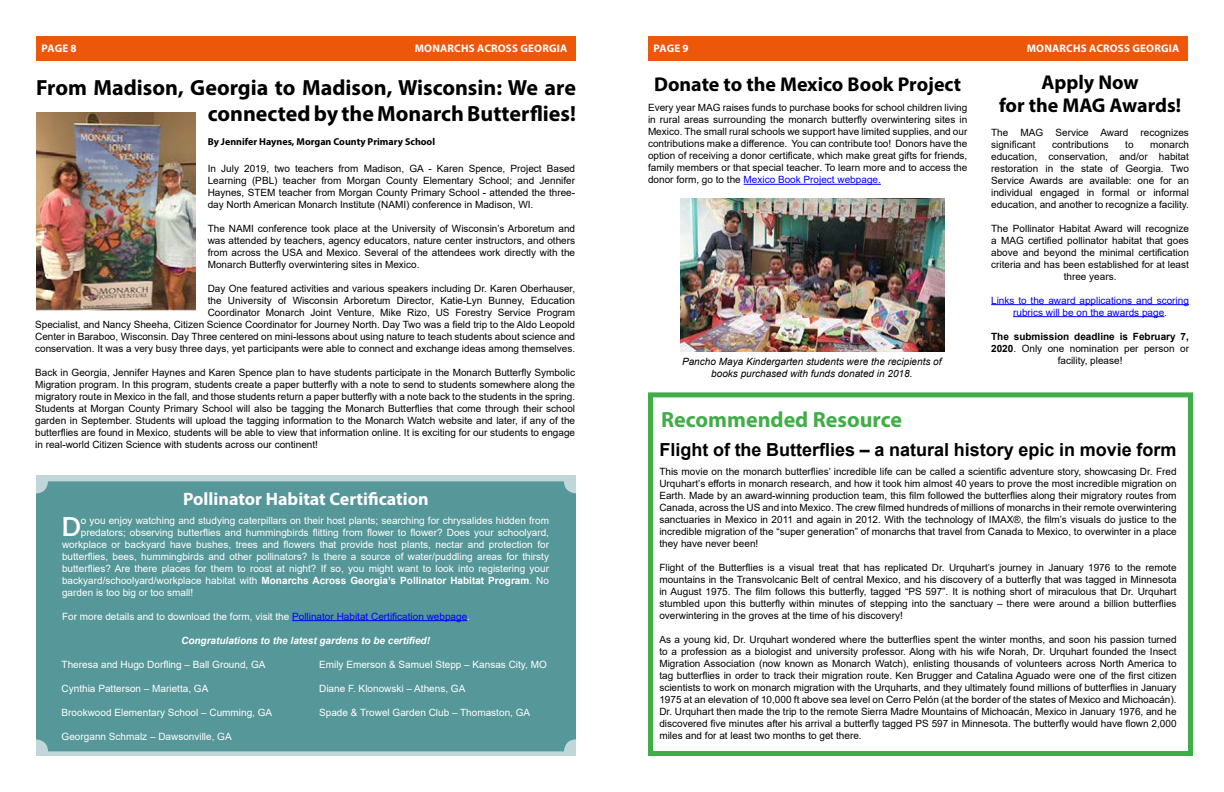
<style>
.page{position:relative;width:1224px;height:792px;background:#fff}
.page>*{position:absolute;margin:0;border:0;box-sizing:border-box;transform-origin:0 0}
.t1{font:27.5px "Berlin Sans FB";color:#fff}
.t2{font:700 22px/26px "Myriad Pro";color:#000;text-align:right}
.t3{font:700 22px "Myriad Pro";color:#41ad49}
.t4{font:700 20px/23px "Myriad Pro";color:#000;text-align:center}
.t5{font:700 18px "Arial";color:#000}
.t6{font:700 18px "Myriad Pro";color:#fff}
.t7{font:700 11px "Myriad Pro";letter-spacing:.02em;color:#fcfeff}
.t8{font:10px/12px "Arial";color:#000;text-align:justify}
.t9{font:10px "Arial";color:#fff}
.t10{font:700 10px "Arial";color:#fff}
.t11{font:italic 10px/12px "Arial";color:#000;text-align:center}
.t12{font:10px/12px "Arial";color:#00f;text-align:center}
.t13{font:italic 700 10px "Arial";color:#fff}
.t14{font:700 10px "Myriad Pro";color:#000}
.s1{font-weight:400}
.s2{color:#00f}
.s3{color:#000}
.s4{font-weight:700}
</style>
<div class="page">
<img style="left:36px;top:112px;width:160px;height:199px">
<div style="left:36px;top:476px;width:540px;height:280px;background:linear-gradient(to right,#c1d6d8,#c1d6d8)"></div>
<div style="left:36px;top:481px;width:540px;height:270px;background:#569799;border-radius:12px"></div>
<hr style="left:292px;top:620px;width:175px;height:1px;background:#00f">
<div style="left:648px;top:392px;width:545px;height:364px;border:5px solid #41ad49"></div>
<hr style="left:991px;top:304px;width:198px;height:1px;background:#00f">
<hr style="left:1013px;top:316px;width:151px;height:1px;background:#00f">
<hr style="left:744px;top:184px;width:137px;height:1px;background:#00f">
<img style="left:680px;top:198px;width:265px;height:153px">
<div style="left:36px;top:36px;width:540px;height:25px;background:#ec570a"></div>
<div style="left:648px;top:36px;width:540px;height:25px;background:#ec570a"></div>
<p class="t7" style="left:42px;top:41px;width:37px">PAGE 8</p>
<p class="t7" style="left:415px;top:41px;width:154px">MONARCHS ACROSS GEORGIA</p>
<p class="t7" style="left:654px;top:41px;width:37px">PAGE 9</p>
<p class="t7" style="left:1027px;top:41px;width:154px">MONARCHS ACROSS GEORGIA</p>
<h2 class="t2" style="left:36px;top:74px;width:542px">From Madison, Georgia to Madison, Wisconsin: We are connected by the Monarch Butterflies!</h2>
<p class="t14" style="left:208px;top:136px;width:229px">By Jennifer Haynes, Morgan County Primary School</p>
<p class="t8" style="left:208px;top:162px;width:369px">In July 2019, two teachers from Madison, GA - Karen Spence, Project Based Learning (PBL) teacher from Morgan County Elementary School; and Jennifer Haynes, STEM teacher from Morgan County Primary School - attended the three&shy;day North American Monarch Institute (NAMI) conference in Madison, WI.</p>
<p class="t8" style="left:208px;top:222px;width:369px">The NAMI conference took place at the University of Wisconsin’s Arboretum and was attended by teachers, agency educators, nature center instructors, and others from across the USA and Mexico. Several of the attendees work directly with the Monarch Butterfly overwintering sites in Mexico.</p>
<p class="t8" style="left:35px;top:282px;width:542px;text-align:right">Day One featured activities and various speakers including Dr. Karen Oberhauser,<br>the University of Wisconsin Arboretum Director, Katie-Lyn Bunney, Education<br>Coordinator Monarch Joint Venture, Mike Rizo, US Forestry Service Program<br>Specialist, and Nancy Sheeha, Citizen Science Coordinator for Journey North. Day Two was a field trip to the Aldo Leopold Center in Baraboo, Wisconsin. Day Three centered on mini-lessons about using nature to teach students about science and conservation. It was a very busy three days, yet participants were able to connect and exchange ideas among themselves.</p>
<p class="t8" style="left:35px;top:366px;width:541px">Back in Georgia, Jennifer Haynes and Karen Spence plan to have students participate in the Monarch Butterfly Symbolic Migration program. In this program, students create a paper butterfly with a note to send to students somewhere along the migratory route in Mexico in the fall, and those students return a paper butterfly with a note back to the students in the spring.<br>Students at Morgan County Primary School will also be tagging the Monarch Butterflies that come through their school garden in September. Students will upload the tagging information to the Monarch Watch website and later, if any of the butterflies are found in Mexico, students will be able to view that information online. It is exciting for our students to engage in real-world Citizen Science with students across our continent!</p>
<h3 class="t6" style="left:183px;top:487px;width:247px">Pollinator Habitat Certification</h3>
<h1 class="t1" style="left:62px;top:511px;width:20px">D</h1>
<p class="t9" style="left:81px;top:513px;width:470px">o you enjoy watching and studying caterpillars on their host plants; searching for chrysalides hidden from</p>
<p class="t9" style="left:81px;top:525px;width:470px">predators; observing butterflies and hummingbirds flitting from flower to flower? Does your schoolyard,</p>
<p class="t9" style="left:62px;top:537px;width:488px">workplace or backyard have bushes, trees and flowers that provide host plants, nectar and protection for</p>
<p class="t9" style="left:62px;top:549px;width:488px">butterflies, bees, hummingbirds and other pollinators? Is there a source of water/puddling areas for thirsty</p>
<p class="t9" style="left:62px;top:561px;width:488px">butterflies? Are there places for them to roost at night? If so, you might want to look into registering your</p>
<p class="t10" style="left:62px;top:573px;width:488px"><span class="s1">backyard/schoolyard/workplace habitat with</span> Monarchs Across Georgia’s Pollinator Habitat Program<span class="s1">. No</span></p>
<p class="t9" style="left:62px;top:585px;width:133px">garden is too big or too small!</p>
<p class="t9" style="left:62px;top:609px;width:409px">For more details and to download the form, visit the <span class="s2">Pollinator Habitat Certification webpage</span>.</p>
<p class="t13" style="left:181px;top:633px;width:250px">Congratulations to the latest gardens to be certified!</p>
<p class="t9" style="left:62px;top:657px;width:205px">Theresa and Hugo Dorfling – Ball Ground, GA</p>
<p class="t9" style="left:62px;top:681px;width:148px">Cynthia Patterson – Marietta, GA</p>
<p class="t9" style="left:62px;top:705px;width:212px">Brookwood Elementary School – Cumming, GA</p>
<p class="t9" style="left:62px;top:729px;width:172px">Georgann Schmalz – Dawsonville, GA</p>
<p class="t9" style="left:319px;top:657px;width:229px">Emily Emerson &amp; Samuel Stepp – Kansas City, MO</p>
<p class="t9" style="left:319px;top:681px;width:148px">Diane F. Klonowski – Athens, GA</p>
<p class="t9" style="left:319px;top:705px;width:213px">Spade &amp; Trowel Garden Club – Thomaston, GA</p>
<h3 class="t4" style="left:654px;top:72px;width:309px">Donate to the Mexico Book Project</h3>
<p class="t8" style="left:648px;top:102px;width:321px">Every year MAG raises funds to purchase books for school children living in rural areas surrounding the monarch butterfly overwintering sites in Mexico. The small rural schools we support have limited supplies, and our contributions make a difference. You can contribute too! Donors have the option of receiving a donor certificate, which make great gifts for friends, family members or that special teacher. To learn more and to access the donor form, go to the <span class="s2">Mexico Book Project webpage.</span></p>
<p class="t11" style="left:682px;top:355px;width:261px">Pancho Maya Kindergarten students were the recipients of books purchased with funds donated in 2018.</p>
<h3 class="t4" style="left:999px;top:70px;width:184px">Apply Now<br>for the MAG Awards!</h3>
<p class="t8" style="left:991px;top:126px;width:199px">The MAG Service Award recognizes significant</p>
<p class="t8" style="left:991px;top:138px;width:199px;text-indent:159px">monarch education, conservation, and/or habitat restoration in the state of Georgia. Two Service Awards are available: one for an individual engaged in formal or informal education, and another to recognize a facility.</p>
<p class="t8" style="left:991px;top:222px;width:199px;text-align:center">The Pollinator Habitat Award will recognize a MAG certified pollinator habitat that goes above and beyond the minimal certification criteria and has been established for at least three years.</p>
<p class="t12" style="left:991px;top:294px;width:199px">Links to the award applications and scoring rubrics will be on the awards page<span class="s3">.</span></p>
<p class="t8" style="left:991px;top:330px;width:199px;text-align:center"><span class="s4">The submission deadline is February 7,<br>2020</span>. Only one nomination per person or facility, please!</p>
<p class="t8" style="left:1052px;top:138px;width:58px">contributions</p>
<p class="t8" style="left:1125px;top:138px;width:10px">to</p>
<h2 class="t3" style="left:661px;top:405px;width:242px">Recommended Resource</h2>
<h3 class="t5" style="left:659px;top:437px;width:519px">Flight of the Butterflies – a natural history epic in movie form</h3>
<p class="t8" style="left:659px;top:466px;width:519px">This movie on the monarch butterflies’ incredible life can be called a scientific adventure story, showcasing Dr. Fred Urquhart’s efforts in monarch research, and how it took him almost 40 years to prove the most incredible migration on Earth. Made by an award-winning production team, this film followed the butterflies along their migratory routes from Canada, across the US and into Mexico. The crew filmed hundreds of millions of monarchs in their remote overwintering sanctuaries in Mexico in 2011 and again in 2012. With the technology of IMAX®, the film’s visuals do justice to the incredible migration of the “super generation” of monarchs that travel from Canada to Mexico, to overwinter in a place they have never been!</p>
<p class="t8" style="left:659px;top:562px;width:519px">Flight of the Butterflies is a visual treat that has replicated Dr. Urquhart’s journey in January 1976 to the remote mountains in the Transvolcanic Belt of central Mexico, and his discovery of a butterfly that was tagged in Minnesota in August 1975. The film follows this butterfly, tagged “PS 597”. It is nothing short of miraculous that Dr. Urquhart stumbled upon this butterfly within minutes of stepping into the sanctuary – there were around a billion butterflies overwintering in the groves at the time of his discovery!</p>
<p class="t8" style="left:659px;top:634px;width:519px">As a young kid, Dr. Urquhart wondered where the butterflies spent the winter months, and soon his passion turned to a profession as a biologist and university professor. Along with his wife Norah, Dr. Urquhart founded the Insect Migration Association (now known as Monarch Watch), enlisting thousands of volunteers across North America to tag butterflies in order to track their migration route. Ken Brugger and Catalina Aguado were one of the first citizen scientists to work on monarch migration with the Urquharts, and they ultimately found millions of butterflies in January 1975 at an elevation of 10,000 ft above sea level on Cerro Pelón (at the border of the states of Mexico and Michoacán).<br>Dr. Urquhart then made the trip to the remote Sierra Madre Mountains of Michoacán, Mexico in January 1976, and he discovered five minutes after his arrival a butterfly tagged PS 597 in Minnesota. The butterfly would have flown 2,000 miles and for at least two months to get there.</p>
</div>
